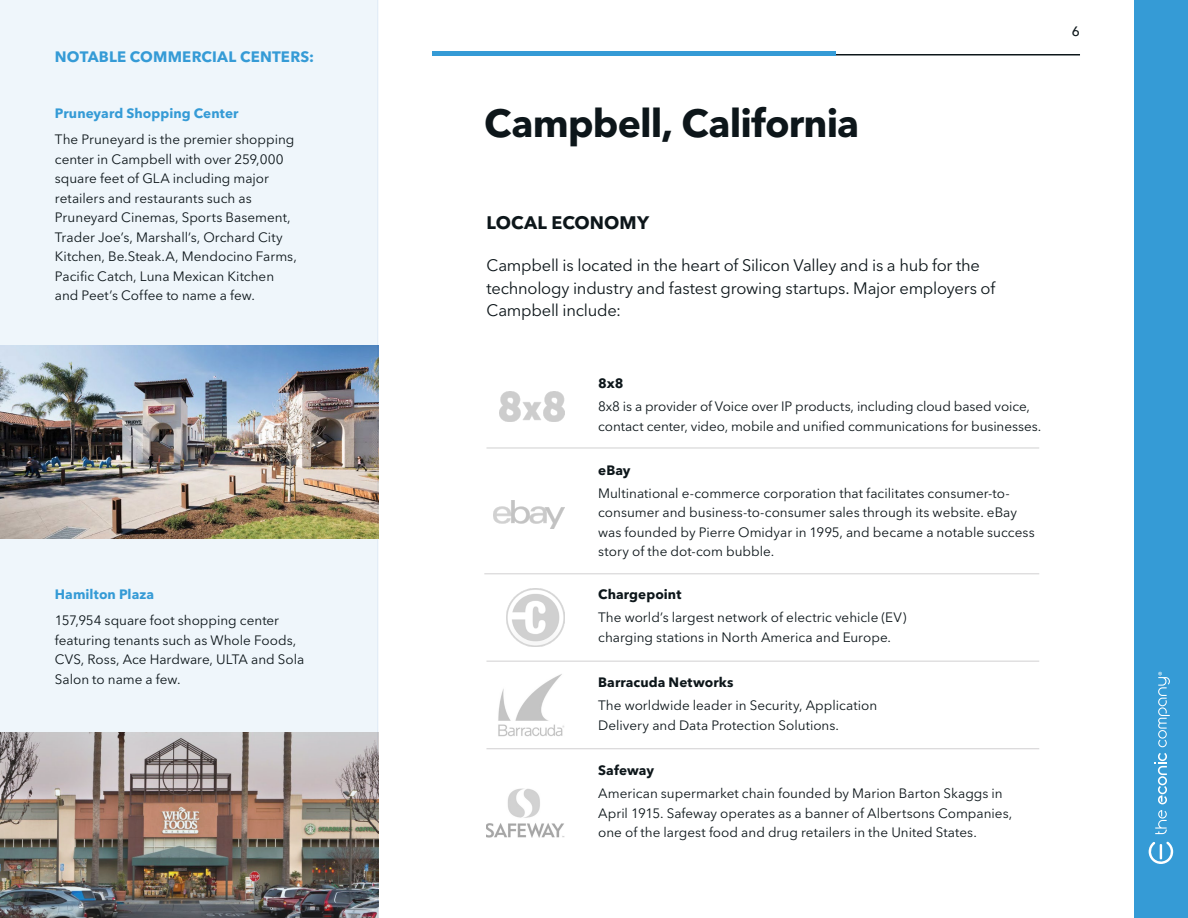
<style>
.page{position:relative;width:1188px;height:918px;background:#fff}
.page>*{position:absolute;margin:0;border:0;box-sizing:border-box;transform-origin:0 0}
.t1{font:700 39px "Avenir Next LT Pro";letter-spacing:-.02em;color:#0d161a}
.t2{font:700 18px "Avenir Next LT Pro";letter-spacing:.005em;color:#0d161a}
.t3{font:16.5px/22.5px "Avenir Next LT Pro";letter-spacing:-.015em;color:#0d161a}
.t4{font:700 15px "Avenir Next LT Pro";letter-spacing:.01em;color:#359bd6}
.t5{font:13.5px/19.5px "Avenir Next LT Pro";color:#0d161a}
.t6{font:700 13.5px "Avenir Next LT Pro";letter-spacing:.005em;color:#0d161a}
.t7{font:700 13.5px "Avenir Next LT Pro";letter-spacing:.005em;color:#359bd6}
.t8{font:500 13.5px "Avenir Next LT Pro";color:#0d161a}
</style>
<div class="page">
<div style="left:0;top:0;width:378px;height:918px;background:#eef5fb"></div>
<img style="left:0;top:732px;width:377px;height:186px">
<img style="left:0;top:346px;width:377px;height:192px">
<div style="left:1134px;top:0;width:54px;height:918px;background:#359bd6"></div>
<hr style="left:486px;top:447px;width:553px;height:2px;background:#d6d5d6">
<hr style="left:484px;top:573px;width:555px;height:1px;background:#d6d5d6">
<hr style="left:486px;top:661px;width:553px;height:1px;background:#d6d5d6">
<hr style="left:486px;top:748px;width:553px;height:1px;background:#d6d5d6">
<img style="left:500px;top:392px;width:64px;height:29px">
<img style="left:494px;top:500px;width:70px;height:28px">
<img style="left:507px;top:589px;width:57px;height:57px">
<img style="left:498px;top:674px;width:66px;height:62px">
<img style="left:486px;top:789px;width:78px;height:48px">
<hr style="left:525px;top:54px;width:555px;height:2px;background:#0d161a">
<div style="left:432px;top:51px;width:404px;height:5px;background:#359bd6"></div>
<svg style="left:1149px;top:842px;width:24px;height:22px"></svg>
<svg style="left:1155px;top:810px;width:12px;height:24px"></svg>
<svg style="left:1154px;top:753px;width:13px;height:51px"></svg>
<svg style="left:1158px;top:672px;width:12px;height:75px"></svg>
<hr style="left:377px;top:0;width:1px;height:918px;background:#eaf2fa">
<p class="t4" style="left:55px;top:48px;width:261px">NOTABLE COMMERCIAL CENTERS:</p>
<p class="t7" style="left:55px;top:105px;width:185px">Pruneyard Shopping Center</p>
<p class="t5" style="left:55px;top:130px;width:243px">The Pruneyard is the premier shopping center in Campbell with over 259,000 square feet of GLA including major retailers and restaurants such as Pruneyard Cinemas, Sports Basement, Trader Joe’s, Marshall’s, Orchard City Kitchen, Be.Steak.A, Mendocino Farms, Pacific Catch, Luna Mexican Kitchen and Peet’s Coffee to name a few.</p>
<p class="t7" style="left:55px;top:586px;width:101px">Hamilton Plaza</p>
<p class="t5" style="left:55px;top:611px;width:251px">157,954 square foot shopping center featuring tenants such as Whole Foods, CVS, Ross, Ace Hardware, ULTA and Sola Salon to name a few.</p>
<p class="t1" style="left:484px;top:100px;width:377px">Campbell, California</p>
<p class="t2" style="left:486px;top:211px;width:164px">LOCAL ECONOMY</p>
<p class="t3" style="left:486px;top:254px;width:510px">Campbell is located in the heart of Silicon Valley and is a hub for the technology industry and fastest growing startups. Major employers of<br>Campbell include:</p>
<p class="t6" style="left:598px;top:375px;width:27px">8x8</p>
<p class="t5" style="left:598px;top:397px;width:445px">8x8 is a provider of Voice over IP products, including cloud based voice, contact center, video, mobile and unified communications for businesses.</p>
<p class="t6" style="left:598px;top:462px;width:34px">eBay</p>
<p class="t5" style="left:598px;top:483px;width:438px">Multinational e-commerce corporation that facilitates consumer-to&shy;consumer and business-to-consumer sales through its website. eBay was founded by Pierre Omidyar in 1995, and became a notable success story of the dot-com bubble.</p>
<p class="t6" style="left:598px;top:586px;width:85px">Chargepoint</p>
<p class="t5" style="left:598px;top:608px;width:310px">The world’s largest network of electric vehicle (EV) charging stations in North America and Europe.</p>
<p class="t6" style="left:598px;top:674px;width:137px">Barracuda Networks</p>
<p class="t5" style="left:598px;top:696px;width:281px">The worldwide leader in Security, Application<br>Delivery and Data Protection Solutions.</p>
<p class="t6" style="left:598px;top:762px;width:57px">Safeway</p>
<p class="t5" style="left:598px;top:784px;width:416px">American supermarket chain founded by Marion Barton Skaggs in<br>April 1915. Safeway operates as a banner of Albertsons Companies, one of the largest food and drug retailers in the United States.</p>
<p class="t8" style="left:1072px;top:23px;width:10px">6</p>
</div>
